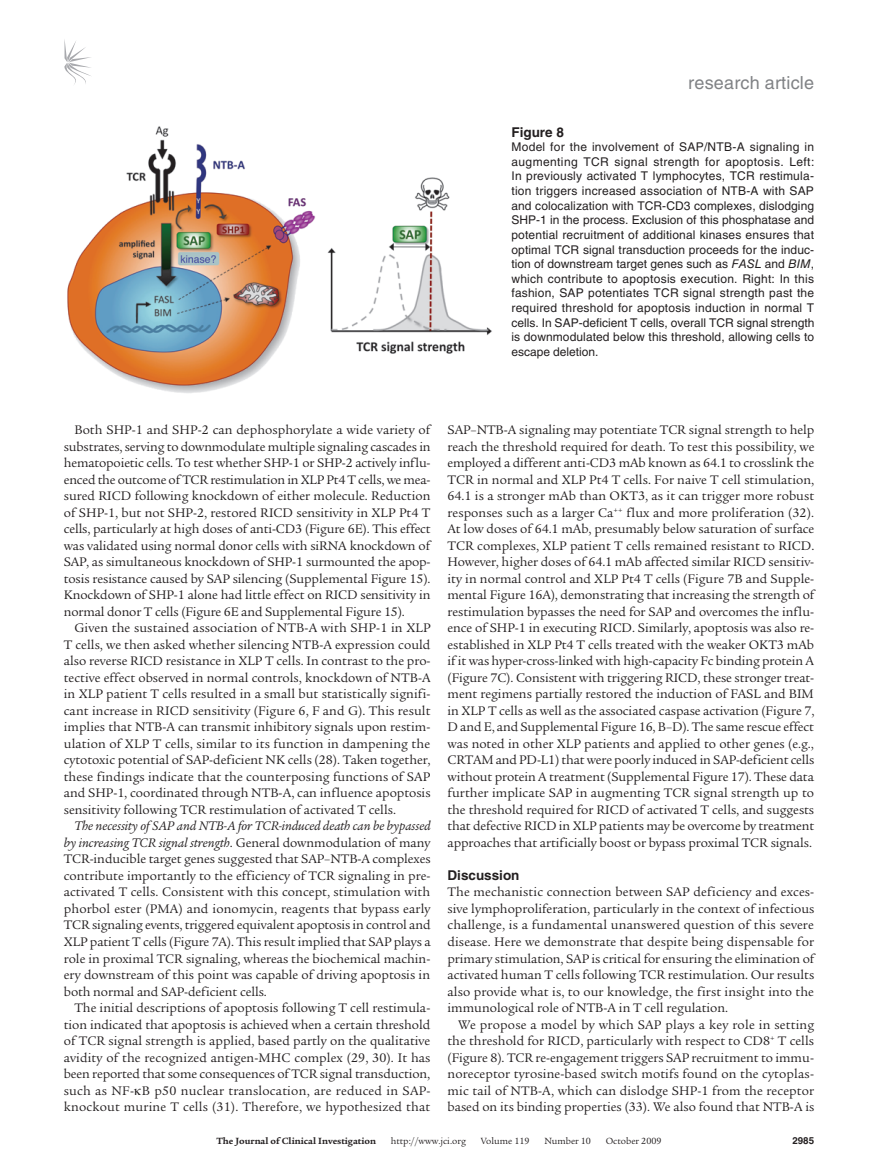
<style>
.page{position:relative;width:878px;height:1174px;background:#fff}
.page>*{position:absolute;margin:0;border:0;box-sizing:border-box;transform-origin:0 0}
.t1{font:18px "Helvetica LT Std";letter-spacing:.01em;color:#808285}
.t2{font:13.5px/16.5px "Legacy Serif Std";color:#231f20;text-align:justify}
.t3{font:700 13.5px "Helvetica LT Std";color:#231f20}
.t4{font:12px/14.7px "Helvetica LT Std";letter-spacing:.005em;color:#231f20;text-align:justify}
.t5{font:9.75px "Legacy Serif Std";color:#231f20}
.t6{font:700 9.75px "Legacy Serif Std";color:#231f20}
.t7{font:700 9.75px "Helvetica LT Std";color:#231f20}
.s1{font-style:italic}
</style>
<div class="page">
<svg style="left:64px;top:39px;width:27px;height:45px"></svg>
<img style="left:67px;top:126px;width:425px;height:267px">
<h1 class="t1" style="left:688px;top:72px;width:127px">research article</h1>
<p class="t3" style="left:511px;top:123px;width:54px">Figure 8</p>
<p class="t4" style="left:511px;top:139px;width:304px">Model for the involvement of SAP/NTB-A signaling in augmenting TCR signal strength for apoptosis. Left:<br>In previously activated T lymphocytes, TCR restimula&shy;tion triggers increased association of NTB-A with SAP and colocalization with TCR-CD3 complexes, dislodging SHP-1 in the process. Exclusion of this phosphatase and potential recruitment of additional kinases ensures that optimal TCR signal transduction proceeds for the induc&shy;tion of downstream target genes such as <span class="s1">FASL</span> and <span class="s1">BIM</span>, which contribute to apoptosis execution. Right: In this fashion, SAP potentiates TCR signal strength past the required threshold for apoptosis induction in normal T cells. In SAP-deficient T cells, overall TCR signal strength is downmodulated below this threshold, allowing cells to escape deletion.</p>
<p class="t2" style="left:64px;top:422px;width:368px;text-indent:11px">Both SHP-1 and SHP-2 can dephosphorylate a wide variety of substrates, serving to downmodulate multiple signaling cascades in hematopoietic cells. To test whether SHP-1 or SHP-2 actively influ&shy;enced the outcome of TCR restimulation in XLP Pt4 T cells, we mea&shy;sured RICD following knockdown of either molecule. Reduction of SHP-1, but not SHP-2, restored RICD sensitivity in XLP Pt4 T cells, particularly at high doses of anti-CD3 (Figure 6E). This effect was validated using normal donor cells with siRNA knockdown of SAP, as simultaneous knockdown of SHP-1 surmounted the apop&shy;tosis resistance caused by SAP silencing (Supplemental Figure 15).<br>Knockdown of SHP-1 alone had little effect on RICD sensitivity in normal donor T cells (Figure 6E and Supplemental Figure 15).</p>
<p class="t2" style="left:64px;top:620px;width:368px;text-indent:11px">Given the sustained association of NTB-A with SHP-1 in XLP T cells, we then asked whether silencing NTB-A expression could also reverse RICD resistance in XLP T cells. In contrast to the pro&shy;tective effect observed in normal controls, knockdown of NTB-A in XLP patient T cells resulted in a small but statistically signifi&shy;cant increase in RICD sensitivity (Figure 6, F and G). This result implies that NTB-A can transmit inhibitory signals upon restim&shy;ulation of XLP T cells, similar to its function in dampening the cytotoxic potential of SAP-deficient NK cells (28). Taken together, these findings indicate that the counterposing functions of SAP and SHP-1, coordinated through NTB-A, can influence apoptosis sensitivity following TCR restimulation of activated T cells.</p>
<p class="t2" style="left:64px;top:818px;width:368px;text-indent:11px"><span class="s1">The necessity of SAP and NTB-A for TCR-induced death can be bypassed by increasing TCR signal strength</span>. General downmodulation of many TCR-inducible target genes suggested that SAP–NTB-A complexes contribute importantly to the efficiency of TCR signaling in pre&shy;activated T cells. Consistent with this concept, stimulation with phorbol ester (PMA) and ionomycin, reagents that bypass early TCR signaling events, triggered equivalent apoptosis in control and XLP patient T cells (Figure 7A). This result implied that SAP plays a role in proximal TCR signaling, whereas the biochemical machin&shy;ery downstream of this point was capable of driving apoptosis in both normal and SAP-deficient cells.</p>
<p class="t2" style="left:64px;top:999px;width:368px;text-indent:11px">The initial descriptions of apoptosis following T cell restimula&shy;tion indicated that apoptosis is achieved when a certain threshold of TCR signal strength is applied, based partly on the qualitative avidity of the recognized antigen-MHC complex (29, 30). It has been reported that some consequences of TCR signal transduction, such as NF- B p50 nuclear translocation, are reduced in SAP&shy;knockout murine T cells (31). Therefore, we hypothesized that</p>
<p class="t2" style="left:447px;top:422px;width:368px">SAP–NTB-A signaling may potentiate TCR signal strength to help reach the threshold required for death. To test this possibility, we employed a different anti-CD3 mAb known as 64.1 to crosslink the TCR in normal and XLP Pt4 T cells. For naive T cell stimulation, 64.1 is a stronger mAb than OKT3, as it can trigger more robust responses such as a larger Ca<sup>++</sup> flux and more proliferation (32).<br>At low doses of 64.1 mAb, presumably below saturation of surface TCR complexes, XLP patient T cells remained resistant to RICD.<br>However, higher doses of 64.1 mAb affected similar RICD sensitiv&shy;ity in normal control and XLP Pt4 T cells (Figure 7B and Supple&shy;mental Figure 16A), demonstrating that increasing the strength of restimulation bypasses the need for SAP and overcomes the influ&shy;ence of SHP-1 in executing RICD. Similarly, apoptosis was also re&shy;established in XLP Pt4 T cells treated with the weaker OKT3 mAb if it was hyper-cross-linked with high-capacity Fc binding protein A (Figure 7C). Consistent with triggering RICD, these stronger treat&shy;ment regimens partially restored the induction of FASL and BIM in XLP T cells as well as the associated caspase activation (Figure 7, D and E, and Supplemental Figure 16, B–D). The same rescue effect was noted in other XLP patients and applied to other genes (e.g., CRTAM and PD-L1) that were poorly induced in SAP-deficient cells without protein A treatment (Supplemental Figure 17). These data further implicate SAP in augmenting TCR signal strength up to the threshold required for RICD of activated T cells, and suggests that defective RICD in XLP patients may be overcome by treatment approaches that artificially boost or bypass proximal TCR signals.</p>
<p class="t3" style="left:447px;top:867px;width:74px">Discussion</p>
<p class="t2" style="left:447px;top:884px;width:368px">The mechanistic connection between SAP deficiency and exces&shy;sive lymphoproliferation, particularly in the context of infectious challenge, is a fundamental unanswered question of this severe disease. Here we demonstrate that despite being dispensable for primary stimulation, SAP is critical for ensuring the elimination of activated human T cells following TCR restimulation. Our results also provide what is, to our knowledge, the first insight into the immunological role of NTB-A in T cell regulation.</p>
<p class="t2" style="left:447px;top:1016px;width:368px;text-indent:11px">We propose a model by which SAP plays a key role in setting the threshold for RICD, particularly with respect to CD8<sup>+</sup> T cells (Figure 8). TCR re-engagement triggers SAP recruitment to immu&shy;noreceptor tyrosine-based switch motifs found on the cytoplas&shy;mic tail of NTB-A, which can dislodge SHP-1 from the receptor based on its binding properties (33). We also found that NTB-A is</p>
<p class="t6" style="left:216px;top:1135px;width:161px">The Journal of Clinical Investigation</p>
<p class="t5" style="left:391px;top:1135px;width:77px">http://www.jci.org</p>
<p class="t5" style="left:480px;top:1135px;width:50px">Volume 119</p>
<p class="t5" style="left:544px;top:1135px;width:48px">Number 10</p>
<p class="t5" style="left:605px;top:1135px;width:57px">October 2009</p>
<p class="t7" style="left:792px;top:1134px;width:23px">2985</p>
</div>
